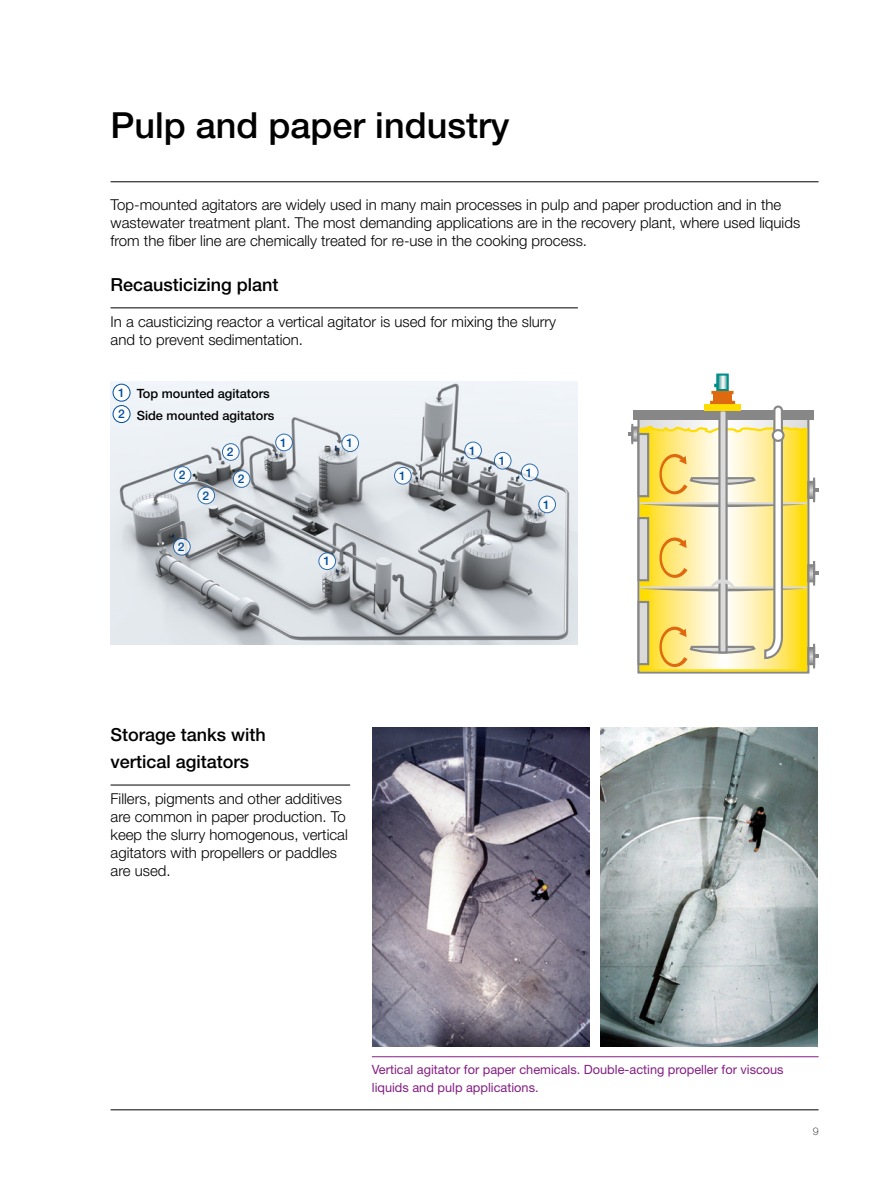
<style>
.page{position:relative;width:893px;height:1191px;background:#fff}
.page>*{position:absolute;margin:0;border:0;box-sizing:border-box;transform-origin:0 0}
.t1{font:500 36px "Helvetica Neue LT Pro";color:#000}
.Subtitle_with_line{font:500 18px/27px "Helvetica Neue LT Pro";color:#000}
.Body_text{font:300 15px/18px "Helvetica Neue LT Pro";color:#000}
.t2{font:12.75px/18px "Helvetica Neue LT Pro";color:#831f82}
.Product_subtitle_table{font:500 12.75px "Helvetica Neue LT Pro";color:#000}
.Part_number_in_circle{font:500 12px "Helvetica Neue LT Pro";color:#004d9d}
.t3{font:100 10.5px "Helvetica Neue LT Pro";color:#000}
</style>
<div class="page">
<hr style="left:111px;top:181px;width:708px;height:1px;background:#000">
<div style="left:633px;top:410px;width:180px;height:9px;background:#878787"></div>
<svg style="left:810px;top:484px;width:2px;height:12px"></svg>
<div style="left:807px;top:481px;width:8px;height:18px;border:2px solid #878787"></div>
<hr style="left:813px;top:477px;width:2px;height:25px;background:#878787">
<svg style="left:815px;top:488px;width:4px;height:4px"></svg>
<svg style="left:810px;top:567px;width:2px;height:12px"></svg>
<div style="left:807px;top:564px;width:8px;height:18px;border:2px solid #878787"></div>
<hr style="left:813px;top:561px;width:2px;height:24px;background:#878787">
<svg style="left:815px;top:571px;width:4px;height:4px"></svg>
<svg style="left:810px;top:650px;width:2px;height:12px"></svg>
<div style="left:807px;top:647px;width:8px;height:18px;border:2px solid #878787"></div>
<hr style="left:813px;top:644px;width:2px;height:24px;background:#878787">
<svg style="left:815px;top:654px;width:4px;height:4px"></svg>
<div style="left:713px;top:392px;width:18px;height:10px;background:#df690f"></div>
<hr style="left:710px;top:401px;width:25px;height:3px;background:#df690f">
<svg style="left:719px;top:376px;width:7px;height:12px"></svg>
<div style="left:716px;top:373px;width:13px;height:18px;border:2px solid #008e88"></div>
<hr style="left:711px;top:391px;width:22px;height:3px;background:#df690f">
<svg style="left:628px;top:404px;width:179px;height:267px;background:#ecde9a"></svg>
<img style="left:111px;top:382px;width:467px;height:262px">
<hr style="left:111px;top:307px;width:467px;height:1px;background:#000">
<div style="left:276px;top:434px;width:16px;height:17px;background:#fff;border-radius:50%"></div>
<div style="left:275px;top:434px;width:18px;height:17px;border:1px solid #004d9d;border-radius:50%"></div>
<svg style="left:173px;top:538px;width:17px;height:17px"></svg>
<div style="left:173px;top:538px;width:18px;height:17px;border:1px solid #004d9d;border-radius:50%"></div>
<div style="left:113px;top:384px;width:17px;height:17px;background:#fff;border-radius:50%"></div>
<div style="left:113px;top:384px;width:17px;height:17px;border:1px solid #004d9d;border-radius:50%"></div>
<div style="left:113px;top:405px;width:17px;height:17px;background:#fff;border-radius:50%"></div>
<div style="left:113px;top:405px;width:17px;height:18px;border:1px solid #004d9d;border-radius:50%"></div>
<div style="left:342px;top:435px;width:16px;height:16px;background:#fff;border-radius:50%"></div>
<div style="left:341px;top:434px;width:18px;height:18px;border:1px solid #004d9d;border-radius:50%"></div>
<div style="left:395px;top:467px;width:16px;height:17px;background:#fff;border-radius:50%"></div>
<div style="left:394px;top:467px;width:18px;height:17px;border:1px solid #004d9d;border-radius:50%"></div>
<svg style="left:465px;top:442px;width:16px;height:17px"></svg>
<div style="left:464px;top:442px;width:18px;height:17px;border:1px solid #004d9d;border-radius:50%"></div>
<svg style="left:494px;top:452px;width:17px;height:17px"></svg>
<div style="left:494px;top:452px;width:17px;height:17px;border:1px solid #004d9d;border-radius:50%"></div>
<svg style="left:521px;top:464px;width:17px;height:17px"></svg>
<div style="left:521px;top:463px;width:17px;height:18px;border:1px solid #004d9d;border-radius:50%"></div>
<div style="left:539px;top:496px;width:16px;height:17px;background:#fff;border-radius:50%"></div>
<div style="left:538px;top:496px;width:18px;height:17px;border:1px solid #004d9d;border-radius:50%"></div>
<div style="left:174px;top:466px;width:17px;height:17px;background:#fff;border-radius:50%"></div>
<div style="left:174px;top:466px;width:17px;height:18px;border:1px solid #004d9d;border-radius:50%"></div>
<svg style="left:198px;top:487px;width:17px;height:17px"></svg>
<div style="left:198px;top:487px;width:17px;height:17px;border:1px solid #004d9d;border-radius:50%"></div>
<svg style="left:233px;top:470px;width:17px;height:17px"></svg>
<div style="left:233px;top:470px;width:17px;height:18px;border:1px solid #004d9d;border-radius:50%"></div>
<div style="left:222px;top:443px;width:17px;height:17px;background:#fff;border-radius:50%"></div>
<div style="left:222px;top:443px;width:17px;height:18px;border:1px solid #004d9d;border-radius:50%"></div>
<div style="left:319px;top:553px;width:17px;height:16px;background:#fff;border-radius:50%"></div>
<div style="left:318px;top:552px;width:18px;height:18px;border:1px solid #004d9d;border-radius:50%"></div>
<hr style="left:111px;top:784px;width:239px;height:1px;background:#000">
<img style="left:372px;top:727px;width:217px;height:319px">
<img style="left:601px;top:727px;width:217px;height:319px">
<hr style="left:372px;top:1056px;width:447px;height:1px;background:#831f82">
<hr style="left:111px;top:1109px;width:708px;height:1px;background:#000">
<p class="t1" style="left:111px;top:103px;width:400px">Pulp and paper industry</p>
<p class="Body_text" style="left:111px;top:195px;width:691px">Top-mounted agitators are widely used in many main processes in pulp and paper production and in the wastewater treatment plant. The most demanding applications are in the recovery plant, where used liquids from the fiber line are chemically treated for re-use in the cooking process.</p>
<p class="Subtitle_with_line" style="left:111px;top:270px;width:170px">Recausticizing plant</p>
<p class="Body_text" style="left:111px;top:312px;width:447px">In a causticizing reactor a vertical agitator is used for mixing the slurry and to prevent sedimentation.</p>
<p class="Part_number_in_circle" style="left:118px;top:385px;width:8px">1</p>
<p class="Product_subtitle_table" style="left:137px;top:386px;width:134px">Top mounted agitators</p>
<p class="Part_number_in_circle" style="left:118px;top:407px;width:8px">2</p>
<p class="Product_subtitle_table" style="left:137px;top:407px;width:139px">Side mounted agitators</p>
<p class="Part_number_in_circle" style="left:179px;top:468px;width:8px">2</p>
<p class="Part_number_in_circle" style="left:178px;top:539px;width:8px">2</p>
<p class="Part_number_in_circle" style="left:202px;top:488px;width:8px">2</p>
<p class="Part_number_in_circle" style="left:227px;top:445px;width:8px">2</p>
<p class="Part_number_in_circle" style="left:238px;top:472px;width:8px">2</p>
<p class="Part_number_in_circle" style="left:280px;top:435px;width:8px">1</p>
<p class="Part_number_in_circle" style="left:346px;top:436px;width:8px">1</p>
<p class="Part_number_in_circle" style="left:323px;top:554px;width:8px">1</p>
<p class="Part_number_in_circle" style="left:399px;top:468px;width:8px">1</p>
<p class="Subtitle_with_line" style="left:111px;top:720px;width:157px">Storage tanks with vertical agitators</p>
<p class="Body_text" style="left:111px;top:789px;width:239px">Fillers, pigments and other additives are common in paper production. To keep the slurry homogenous, vertical agitators with propellers or paddles are used.</p>
<p class="Part_number_in_circle" style="left:469px;top:443px;width:8px">1</p>
<p class="Part_number_in_circle" style="left:499px;top:453px;width:8px">1</p>
<p class="Part_number_in_circle" style="left:526px;top:465px;width:8px">1</p>
<p class="Part_number_in_circle" style="left:543px;top:497px;width:8px">1</p>
<p class="t2" style="left:372px;top:1060px;width:413px">Vertical agitator for paper chemicals. Double-acting propeller for viscous liquids and pulp applications.</p>
<p class="t3" style="left:813px;top:1124px;width:7px">9</p>
</div>
